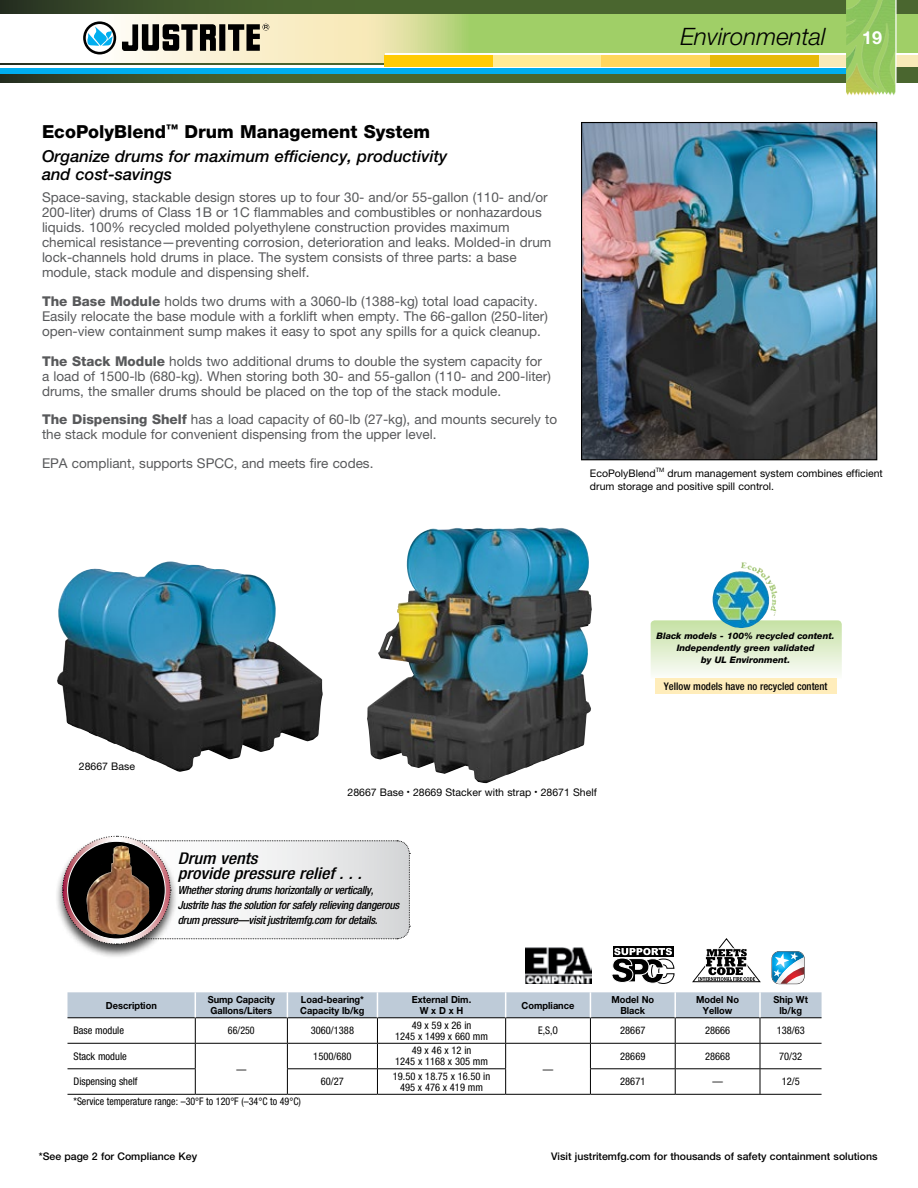
<style>
.page{position:relative;width:918px;height:1188px;background:#fff}
.page>*{position:absolute;margin:0;border:0;box-sizing:border-box;transform-origin:0 0}
.t1{font:italic 300 24px "Helvetica Neue LT Std";color:#000}
.t2{font:800 18px "Helvetica Neue LT Std";color:#000}
.t3{font:700 18px "Helvetica Neue LT Std";color:#fff}
.t4{font:italic 500 16.5px/18px "Helvetica Neue LT Std";color:#000}
.t5{font:italic 500 condensed 16.2px/15px "Helvetica Neue LT Std";color:#000;scale:1.11 1}
.t6{font:13.5px/15px "Helvetica Neue LT Std";color:#58595b}
.t7{font:italic 500 condensed 11.25px/15px "Helvetica Neue LT Std";letter-spacing:-.025em;color:#000}
.t8{font:condensed 10.5px/11.2px "Helvetica Neue LT Std";color:#000;text-align:center}
.t9{font:10.5px/13.5px "Helvetica Neue LT Std";color:#000}
.t10{font:500 10.5px "Helvetica Neue LT Std";color:#000}
.t11{font:condensed 10.5px "Helvetica Neue LT Std";color:#000;scale:.95 1}
.t12{font:500 condensed 10.5px "Helvetica Neue LT Std";color:#000}
.t13{font:700 9.75px/11.7px "Helvetica Neue LT Std";color:#000;text-align:center;scale:.95 1}
.t14{font:italic 800 9px/12px "Helvetica Neue LT Std";color:#000;text-align:center}
.s1{font-weight:800}
.s2{font-size:6px}
</style>
<div class="page">
<svg style="left:0;top:0;width:614px;height:83px;background:#475e31"></svg>
<svg style="left:0;top:14px;width:614px;height:49px"></svg>
<div style="left:0;top:67px;width:883px;height:7px;background:#00aeef"></div>
<hr style="left:0;top:66px;width:883px;height:2px;background:#fff">
<div style="left:385px;top:55px;width:112px;height:12px;background:#ffcb05"></div>
<div style="left:493px;top:55px;width:112px;height:12px;background:#ffeb95"></div>
<div style="left:602px;top:55px;width:112px;height:12px;background:#ffd65c"></div>
<hr style="left:385px;top:53px;width:533px;height:2px;background:#fff">
<svg style="left:83px;top:21px;width:186px;height:33px;background:#8c9088"></svg>
<img style="left:614px;top:0;width:304px;height:128px">
<img style="left:583px;top:124px;width:292px;height:334px">
<div style="left:581px;top:122px;width:296px;height:338px;border:1px solid #000"></div>
<img style="left:367px;top:527px;width:225px;height:256px">
<img style="left:57px;top:561px;width:266px;height:211px">
<div style="left:54px;top:835px;width:125px;height:124px;background:#000;opacity:.75"></div>
<svg style="left:62px;top:835px;width:348px;height:110px"></svg>
<svg style="left:68px;top:841px;width:97px;height:98px;background:#553b2a"></svg>
<img style="left:104px;top:846px;width:17px;height:28px">
<svg style="left:651px;top:620px;width:191px;height:59px;background:#ddecce"></svg>
<img style="left:718px;top:562px;width:45px;height:21px">
<div style="left:655px;top:679px;width:181px;height:15px;background:#ffedbb"></div>
<img style="left:525px;top:947px;width:67px;height:37px">
<div style="left:613px;top:946px;width:60px;height:11px;background:#000"></div>
<svg style="left:612px;top:948px;width:62px;height:36px"></svg>
<svg style="left:692px;top:938px;width:68px;height:44px"></svg>
<svg style="left:771px;top:951px;width:34px;height:34px"></svg>
<hr style="left:68px;top:1094px;width:127px;height:1px;background:#000">
<hr style="left:195px;top:1094px;width:92px;height:1px;background:#000">
<hr style="left:287px;top:1094px;width:90px;height:1px;background:#000">
<hr style="left:377px;top:1094px;width:129px;height:1px;background:#000">
<hr style="left:506px;top:1094px;width:84px;height:1px;background:#000">
<hr style="left:590px;top:1094px;width:85px;height:1px;background:#000">
<hr style="left:675px;top:1094px;width:85px;height:1px;background:#000">
<hr style="left:760px;top:1094px;width:62px;height:1px;background:#000">
<svg style="left:68px;top:992px;width:754px;height:102px"></svg>
<hr style="left:674px;top:992px;width:2px;height:25px;background:#fff">
<hr style="left:759px;top:992px;width:2px;height:25px;background:#fff">
<h2 class="t2" style="left:42px;top:121px;width:390px">EcoPolyBlend<sup>™</sup> Drum Management System</h2>
<p class="t4" style="left:42px;top:147px;width:407px">Organize drums for maximum efficiency, productivity and cost-savings</p>
<p class="t6" style="left:42px;top:190px;width:511px">Space-saving, stackable design stores up to four 30‐ and/or 55‐gallon (110- and/or 200-liter) drums of Class 1B or 1C flammables and combustibles or nonhazardous liquids. 100% recycled molded polyethylene construction provides maximum chemical resistance—preventing corrosion, deterioration and leaks. Molded-in drum lock-channels hold drums in place. The system consists of three parts: a base module, stack module and dispensing shelf.</p>
<p class="t6" style="left:42px;top:293px;width:507px"><span class="s1">The Base Module</span> holds two drums with a 3060-lb (1388-kg) total load capacity.<br>Easily relocate the base module with a forklift when empty. The 66‐gallon (250-liter) open-view containment sump makes it easy to spot any spills for a quick cleanup.</p>
<p class="t6" style="left:42px;top:353px;width:510px"><span class="s1">The Stack Module</span> holds two additional drums to double the system capacity for a load of 1500-lb (680-kg). When storing both 30‐ and 55‐gallon (110- and 200-liter) drums, the smaller drums should be placed on the top of the stack module.</p>
<p class="t6" style="left:42px;top:412px;width:517px"><span class="s1">The Dispensing Shelf</span> has a load capacity of 60-lb (27-kg), and mounts securely to the stack module for convenient dispensing from the upper level.</p>
<p class="t6" style="left:42px;top:455px;width:333px">EPA compliant, supports SPCC, and meets fire codes.</p>
<h1 class="t1" style="left:680px;top:22px;width:147px">Environmental</h1>
<h2 class="t3" style="left:862px;top:26px;width:22px">19</h2>
<p class="t9" style="left:590px;top:466px;width:294px">EcoPolyBlend<sup>TM</sup> drum management system combines efficient drum storage and positive spill control.</p>
<p class="t9" style="left:79px;top:760px;width:58px">28667 Base</p>
<p class="t14" style="left:657px;top:630px;width:180px">Black models - 100% recycled content.<br>Independently green validated<br>by UL Environment.</p>
<p class="t12" style="left:664px;top:680px;width:165px">Yellow models have no recycled content</p>
<p class="t9" style="left:348px;top:785px;width:251px">28667 Base <span class="s2">•</span> 28669 Stacker with strap <span class="s2">•</span> 28671 Shelf</p>
<p class="t5" style="left:178px;top:851px;width:167px">Drum vents<br>provide pressure relief . . .</p>
<p class="t7" style="left:178px;top:883px;width:223px">Whether storing drums horizontally or vertically,<br>Justrite has the solution for safely relieving dangerous drum pressure—visit justritemfg.com for details.</p>
<p class="t13" style="left:106px;top:999px;width:55px">Description</p>
<p class="t13" style="left:208px;top:993px;width:72px;text-align:left">Sump Capacity<br>Gallons/Liters</p>
<p class="t13" style="left:300px;top:993px;width:69px;text-align:left">Load-bearing*<br>Capacity lb/kg</p>
<p class="t13" style="left:412px;top:993px;width:64px">External Dim.<br>W x D x H</p>
<p class="t13" style="left:522px;top:999px;width:57px">Compliance</p>
<p class="t13" style="left:611px;top:993px;width:47px">Model No<br>Black</p>
<p class="t13" style="left:696px;top:993px;width:47px">Model No<br>Yellow</p>
<p class="t13" style="left:774px;top:993px;width:38px">Ship Wt lb/kg</p>
<p class="t8" style="left:74px;top:1025px;width:52px">Base module</p>
<p class="t11" style="left:228px;top:1024px;width:30px">66/250</p>
<p class="t8" style="left:311px;top:1025px;width:45px">3060/1388</p>
<p class="t8" style="left:395px;top:1019px;width:94px">49 x 59 x 26 in<br>1245 x 1499 x 660 mm</p>
<p class="t11" style="left:538px;top:1024px;width:22px">E,S,O</p>
<p class="t8" style="left:620px;top:1025px;width:27px">28667</p>
<p class="t8" style="left:705px;top:1025px;width:27px">28666</p>
<p class="t8" style="left:777px;top:1025px;width:30px">138/63</p>
<p class="t8" style="left:73px;top:1050px;width:55px">Stack module</p>
<p class="t11" style="left:236px;top:1063px;width:12px">—</p>
<p class="t8" style="left:313px;top:1050px;width:40px">1500/680</p>
<p class="t8" style="left:395px;top:1045px;width:94px">49 x 46 x 12 in<br>1245 x 1168 x 305 mm</p>
<p class="t8" style="left:620px;top:1050px;width:27px">28669</p>
<p class="t8" style="left:705px;top:1050px;width:27px">28668</p>
<p class="t8" style="left:779px;top:1050px;width:25px">70/32</p>
<p class="t8" style="left:543px;top:1063px;width:12px">—</p>
<p class="t8" style="left:73px;top:1076px;width:66px">Dispensing shelf</p>
<p class="t8" style="left:321px;top:1076px;width:25px">60/27</p>
<p class="t8" style="left:393px;top:1070px;width:99px">19.50 x 18.75 x 16.50 in<br>495 x 476 x 419 mm</p>
<p class="t8" style="left:620px;top:1076px;width:27px">28671</p>
<p class="t8" style="left:712px;top:1076px;width:12px">—</p>
<p class="t8" style="left:782px;top:1076px;width:20px">12/5</p>
<p class="t11" style="left:74px;top:1096px;width:241px">*Service temperature range: –30°F to 120°F (–34°C to 49°C)</p>
<p class="t10" style="left:39px;top:1150px;width:160px">*See page 2 for Compliance Key</p>
<p class="t10" style="left:551px;top:1150px;width:328px">Visit justritemfg.com for thousands of safety containment solutions</p>
</div>
